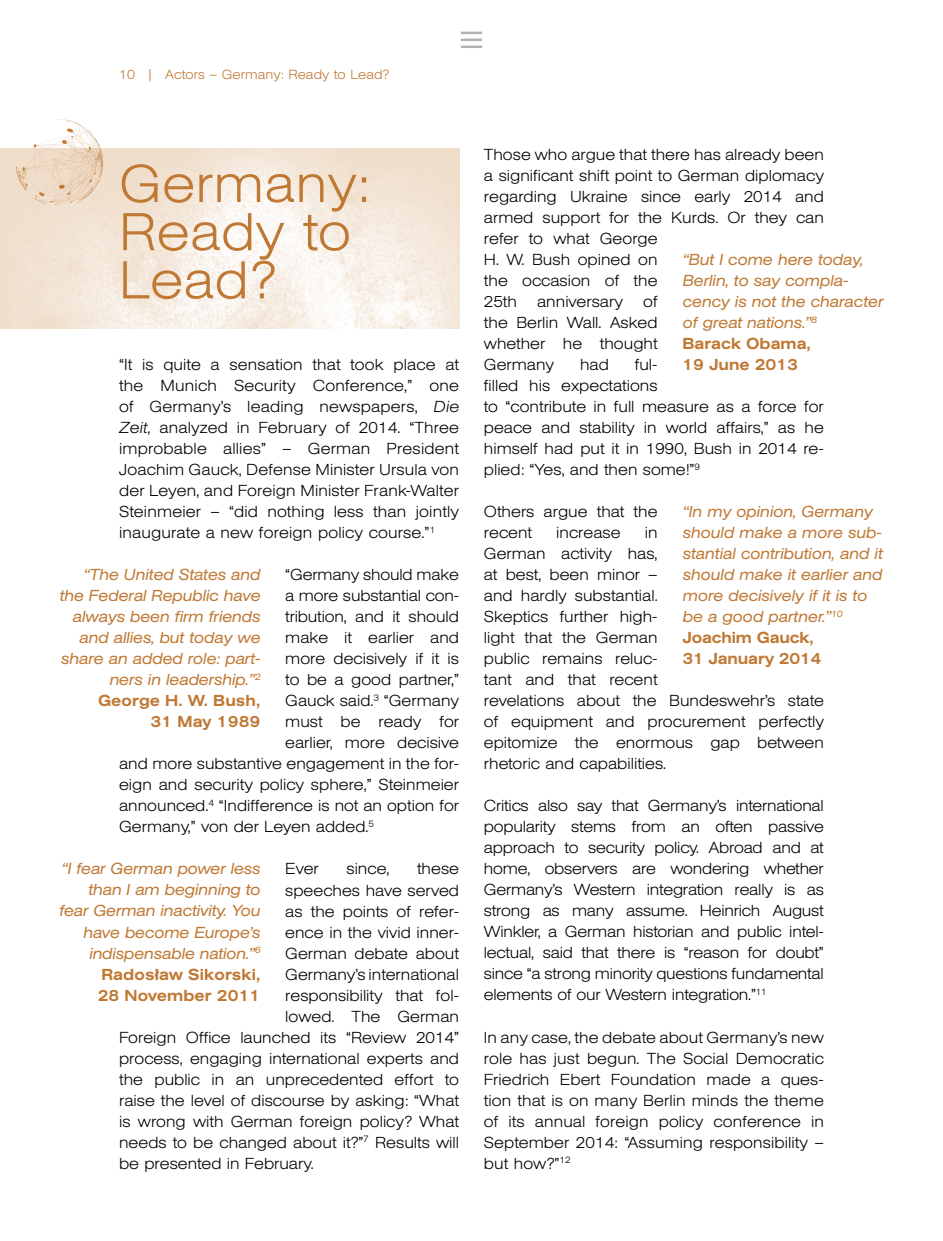
<style>
.page{position:relative;width:943px;height:1241px;background:#fff}
.page>*{position:absolute;margin:0;border:0;box-sizing:border-box;transform-origin:0 0}
.t1{font:300 expanded 52.5px/48.1px "AG Book Pro";letter-spacing:.01em;color:#c07934}
.t2{font:300 expanded 15.75px/21px "AG Book Pro";color:#000;text-align:justify}
.t3{font:italic expanded 15.75px/21px "AG Book Pro";letter-spacing:-.015em;color:#c07934;text-align:right}
.t4{font:300 expanded 13.12px "AG Book Pro";letter-spacing:.005em;color:#c07934}
.s1{font-style:italic}
.s2{font-weight:500;font-style:normal}
</style>
<div class="page">
<svg style="left:462px;top:32px;width:19px;height:9px"></svg>
<hr style="left:462px;top:45px;width:19px;height:3px;background:#b1b3b4">
<img style="left:0;top:149px;width:459px;height:179px">
<svg style="left:16px;top:119px;width:87px;height:86px"></svg>
<p class="t4" style="left:119px;top:66px;width:271px">10 | Actors – Germany: Ready to Lead?</p>
<h1 class="t1" style="left:119px;top:159px;width:251px">Germany:<br>Ready to<br>Lead?</h1>
<p class="t2" style="left:119px;top:354px;width:341px">“It is quite a sensation that took place at the Munich Security Conference,” one of Germany’s leading newspapers, <span class="s1">Die Zeit</span>, analyzed in February of 2014. “Three improbable allies” – German President Joachim Gauck, Defense Minister Ursula von der Leyen, and Foreign Minister Frank-Walter Steinmeier – “did nothing less than jointly inaugurate a new foreign policy course.”<sup>1</sup></p>
<p class="t2" style="left:285px;top:564px;width:175px">“Germany should make</p>
<p class="t2" style="left:285px;top:585px;width:175px">a more substantial con-</p>
<p class="t2" style="left:285px;top:606px;width:175px">tribution, and it should</p>
<p class="t2" style="left:285px;top:627px;width:175px">make it earlier and</p>
<p class="t2" style="left:285px;top:648px;width:175px">more decisively if it is</p>
<p class="t2" style="left:285px;top:669px;width:175px">to be a good partner,”</p>
<p class="t2" style="left:285px;top:690px;width:175px">Gauck said.<sup>3</sup> “Germany</p>
<p class="t2" style="left:285px;top:711px;width:175px">must be ready for</p>
<p class="t2" style="left:285px;top:732px;width:175px">earlier, more decisive</p>
<p class="t2" style="left:119px;top:753px;width:341px">and more substantive engagement in the for-</p>
<p class="t2" style="left:119px;top:774px;width:341px">eign and security policy sphere,” Steinmeier</p>
<p class="t2" style="left:119px;top:795px;width:341px">announced.<sup>4</sup> “Indifference is not an option for</p>
<p class="t2" style="left:119px;top:816px;width:256px">Germany,” von der Leyen added.<sup>5</sup></p>
<p class="t2" style="left:285px;top:858px;width:35px">Ever</p>
<p class="t2" style="left:346px;top:858px;width:44px">since,</p>
<p class="t2" style="left:417px;top:858px;width:44px">these</p>
<p class="t2" style="left:285px;top:879px;width:175px">speeches have served</p>
<p class="t2" style="left:285px;top:900px;width:175px">as the points of refer-</p>
<p class="t2" style="left:285px;top:921px;width:175px">ence in the vivid inner-</p>
<p class="t2" style="left:285px;top:942px;width:175px">German debate about</p>
<p class="t2" style="left:285px;top:963px;width:175px">Germany’s international</p>
<p class="t2" style="left:285px;top:984px;width:175px">responsibility that fol-</p>
<p class="t2" style="left:285px;top:1005px;width:175px">lowed. The German</p>
<p class="t2" style="left:119px;top:1026px;width:341px">Foreign Office launched its “Review 2014”</p>
<p class="t2" style="left:119px;top:1047px;width:341px">process, engaging international experts and</p>
<p class="t2" style="left:119px;top:1068px;width:341px">the public in an unprecedented effort to</p>
<p class="t2" style="left:119px;top:1089px;width:341px">raise the level of discourse by asking: “What</p>
<p class="t2" style="left:119px;top:1110px;width:341px">is wrong with German foreign policy? What</p>
<p class="t2" style="left:119px;top:1131px;width:341px">needs to be changed about it?”<sup>7</sup> Results will</p>
<p class="t2" style="left:119px;top:1152px;width:196px">be presented in February.</p>
<p class="t3" style="left:59px;top:564px;width:202px">“The United States and the Federal Republic have always been firm friends and allies, but today we share an added role: part&shy;ners in leadership.”<sup>2<br></sup><span class="s2">George H. W. Bush,<br>31 May 1989</span></p>
<p class="t3" style="left:59px;top:858px;width:203px">“I fear German power less than I am beginning to fear German inactivity. You have become Europe’s indispensable nation.”<sup>6<br></sup><span class="s2">Radosław Sikorski,<br>28 November 2011</span></p>
<p class="t2" style="left:484px;top:144px;width:341px;text-align:left">Those who argue that there has already been a significant shift point to German diplomacy regarding Ukraine since early 2014 and armed support for the Kurds. Or they can refer to what George<br>H. W. Bush opined on<br>the occasion of the<br>25th</p>
<p class="t3" style="left:682px;top:249px;width:202px;text-align:left">“But I come here today,<br>Berlin, to say compla&shy;cency is not the character of great nations.”<sup>8<br></sup><span class="s2">Barack Obama,<br>19 June 2013</span></p>
<p class="t2" style="left:484px;top:291px;width:175px;text-indent:159px">of the Berlin Wall. Asked whether he thought Germany</p>
<p class="t2" style="left:537px;top:291px;width:87px">anniversary</p>
<p class="t2" style="left:484px;top:354px;width:341px;text-align:left;text-indent:151px">ful-<br>filled his expectations<br>to “contribute in full measure as a force for peace and stability in world affairs,” as he himself had put it in 1990, Bush in 2014 re&shy;plied: “Yes, and then some!”<sup>9</sup></p>
<p class="t2" style="left:484px;top:501px;width:175px">Others argue that the recent</p>
<p class="t2" style="left:580px;top:354px;width:30px">had</p>
<p class="t3" style="left:682px;top:501px;width:202px;text-align:left">“In my opinion, Germany should make a more sub&shy;stantial contribution, and it should make it earlier and more decisively if it is to be a good partner.”<sup>10<br></sup><span class="s2">Joachim Gauck,<br>31 January 2014</span></p>
<p class="t2" style="left:484px;top:522px;width:341px;text-align:left;text-indent:161px">in<br>German activity has,<br>at best, been minor –<br>and hardly substantial.<br>Skeptics further high-<br>light that the German<br>public remains reluc-<br>tant and that recent<br>revelations about the Bundeswehr’s state of equipment and procurement perfectly epitomize the enormous gap between rhetoric and capabilities.</p>
<p class="t2" style="left:484px;top:795px;width:341px">Critics also say that Germany’s international popularity stems from an often passive approach to security policy. Abroad and at home, observers are wondering whether Germany’s Western integration really is as strong as many assume. Heinrich August Winkler, a German historian and public intel&shy;lectual, said that there is “reason for doubt” since “a strong minority questions fundamental elements of our Western integration.”<sup>11</sup></p>
<p class="t2" style="left:484px;top:1026px;width:341px">In any case, the debate about Germany’s new role has just begun. The Social Democratic Friedrich Ebert Foundation made a ques&shy;tion that is on many Berlin minds the theme of its annual foreign policy conference in September 2014: “Assuming responsibility – but how?”<sup>12</sup></p>
<p class="t2" style="left:556px;top:522px;width:66px">increase</p>
</div>
